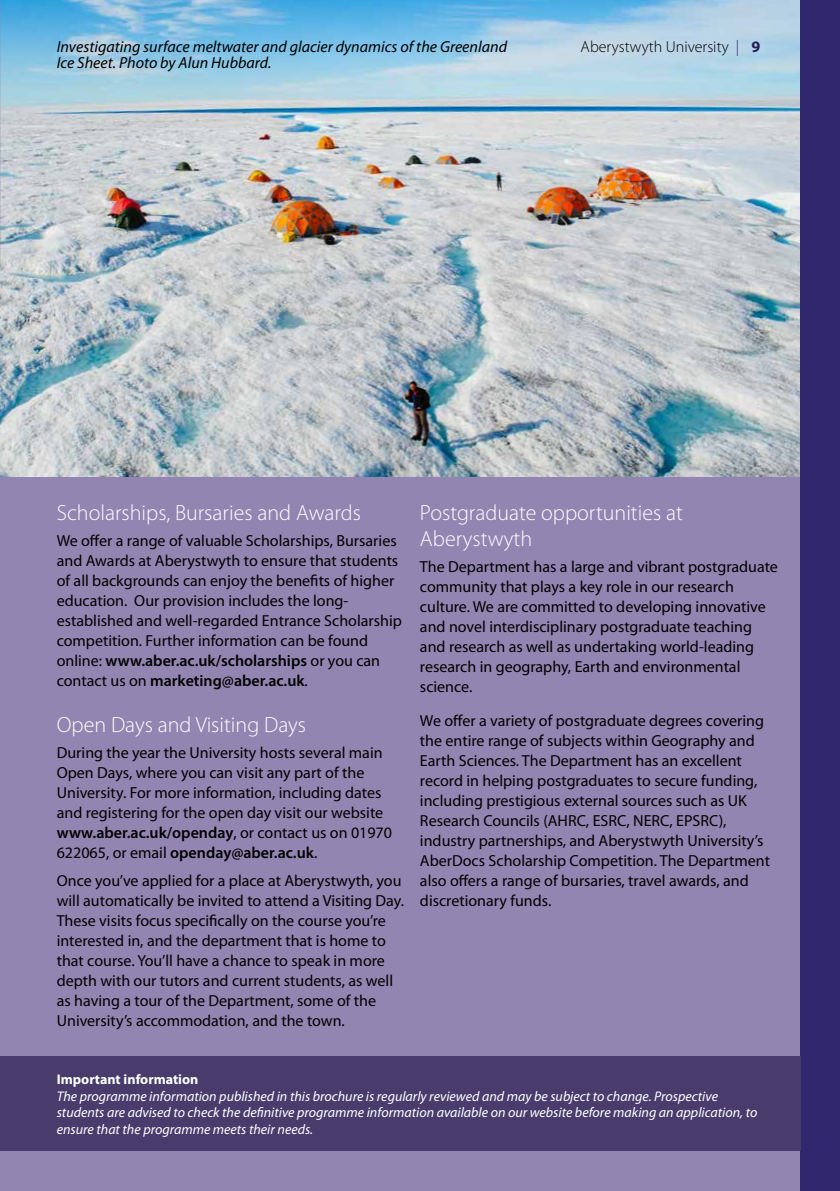
<style>
.page{position:relative;width:840px;height:1191px;background:#fff}
.page>*{position:absolute;margin:0;border:0;box-sizing:border-box;transform-origin:0 0}
.t1{font:300 22px/26px "Myriad Pro";color:#fff}
.t2{font:16px/20px "Myriad Pro";color:#000}
.t3{font:italic 16px/16px "Myriad Pro";color:#000}
.t4{font:300 16px "Myriad Pro";color:#000}
.t5{font:italic 14px/16.8px "Myriad Pro";color:#fff}
.t6{font:700 14px "Myriad Pro";color:#fff}
.s1{color:#30276e}
.s2{font-weight:700;color:#261f55}
.s3{font-weight:600}
</style>
<div class="page">
<div style="left:0;top:0;width:839px;height:1191px;background:#9385b1"></div>
<img style="left:0;top:0;width:799px;height:476px">
<div style="left:799px;top:0;width:40px;height:1191px;background:#30276e"></div>
<div style="left:0;top:1056px;width:799px;height:95px;background:#493c6d"></div>
<p class="t3" style="left:57px;top:38px;width:451px">Investigating surface meltwater and glacier dynamics of the Greenland<br>Ice Sheet. Photo by Alun Hubbard.</p>
<p class="t4" style="left:580px;top:37px;width:181px">Aberystwyth University <span class="s1">|</span> <span class="s2">9</span></p>
<h1 class="t1" style="left:57px;top:500px;width:305px">Scholarships, Bursaries and Awards</h1>
<p class="t2" style="left:57px;top:530px;width:346px">We offer a range of valuable Scholarships, Bursaries and Awards at Aberystwyth to ensure that students of all backgrounds can enjoy the benefits of higher education. Our provision includes the long&shy;established and well-regarded Entrance Scholarship competition. Further information can be found online: <span class="s3">www.aber.ac.uk/scholarships</span> or you can contact us on <span class="s3">marketing@aber.ac.uk</span>.</p>
<h1 class="t1" style="left:57px;top:711px;width:251px">Open Days and Visiting Days</h1>
<p class="t2" style="left:57px;top:742px;width:336px">During the year the University hosts several main Open Days, where you can visit any part of the University. For more information, including dates and registering for the open day visit our website <span class="s3">www.aber.ac.uk/openday</span>, or contact us on 01970<br>622065, or email <span class="s3">openday@aber.ac.uk</span>.</p>
<p class="t2" style="left:57px;top:870px;width:348px">Once you’ve applied for a place at Aberystwyth, you will automatically be invited to attend a Visiting Day.<br>These visits focus specifically on the course you’re interested in, and the department that is home to that course. You’ll have a chance to speak in more depth with our tutors and current students, as well as having a tour of the Department, some of the University’s accommodation, and the town.</p>
<h1 class="t1" style="left:420px;top:500px;width:264px">Postgraduate opportunities at<br>Aberystwyth</h1>
<p class="t2" style="left:420px;top:556px;width:359px">The Department has a large and vibrant postgraduate community that plays a key role in our research culture. We are committed to developing innovative and novel interdisciplinary postgraduate teaching and research as well as undertaking world-leading research in geography, Earth and environmental science.</p>
<p class="t2" style="left:420px;top:710px;width:351px">We offer a variety of postgraduate degrees covering the entire range of subjects within Geography and Earth Sciences. The Department has an excellent record in helping postgraduates to secure funding, including prestigious external sources such as UK Research Councils (AHRC, ESRC, NERC, EPSRC), industry partnerships, and Aberystwyth University’s AberDocs Scholarship Competition. The Department also offers a range of bursaries, travel awards, and discretionary funds.</p>
<p class="t6" style="left:57px;top:1070px;width:143px">Important information</p>
<p class="t5" style="left:57px;top:1087px;width:701px">The programme information published in this brochure is regularly reviewed and may be subject to change. Prospective students are advised to check the definitive programme information available on our website before making an application, to ensure that the programme meets their needs.</p>
</div>
